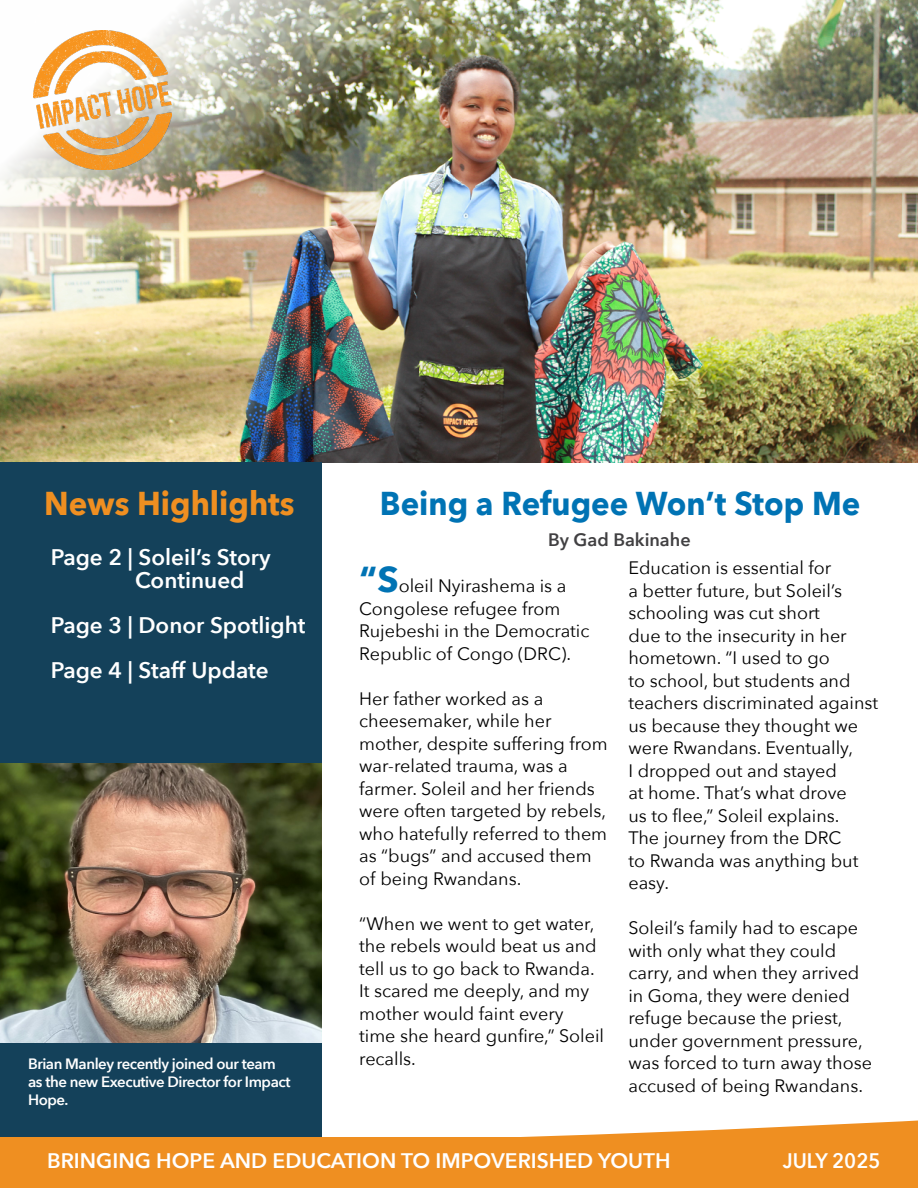
<style>
.page{position:relative;width:918px;height:1188px;background:#fff}
.page>*{position:absolute;margin:0;border:0;box-sizing:border-box;transform-origin:0 0}
.t1{font:700 33px "Avenir Next";color:#0073b4;scale:.94 1}
.t2{font:700 33px "Avenir Next";color:#ef8f21;scale:.94 1}
.t3{font:600 22.5px/22.5px "Avenir Next";color:#fff}
.t4{font:600 21px "Avenir Next";color:#fff}
.t5{font:600 21px "Avenir Next";color:#fff;scale:.94 1}
.t6{font:18px/22.5px "Avenir Next";color:#000}
.t7{font:600 18px "Avenir Next";color:#414042}
.t8{font:600 15px/18px "Avenir Next";letter-spacing:-.03em;color:#fff}
.s1{font-weight:700;font-size:36px;color:#0073b4}
</style>
<div class="page">
<img style="left:0;top:762px;width:322px;height:281px">
<img style="left:0;top:0;width:918px;height:462px">
<img style="left:34px;top:30px;width:137px;height:139px">
<div style="left:0;top:462px;width:322px;height:300px;background:#14415a"></div>
<div style="left:0;top:1137px;width:918px;height:51px;background:#ef8f21"></div>
<svg style="left:522px;top:1120px;width:396px;height:17px"></svg>
<div style="left:0;top:1043px;width:322px;height:94px;background:#14415a"></div>
<h1 class="t2" style="left:44px;top:475px;width:268px">News Highlights</h1>
<p class="t3" style="left:135px;top:546px;width:137px;text-indent:-84px">Page 2 | Soleil’s Story<br>Continued</p>
<p class="t3" style="left:51px;top:602px;width:256px;line-height:45px">Page 3 | Donor Spotlight<br>Page 4 | Staff Update</p>
<p class="t8" style="left:28px;top:1054px;width:264px">Brian Manley recently joined our team as the new Executive Director for Impact<br>Hope.</p>
<h1 class="t1" style="left:380px;top:475px;width:513px">Being a Refugee Won’t Stop Me</h1>
<p class="t7" style="left:548px;top:525px;width:144px">By Gad Bakinahe</p>
<p class="t6" style="left:359px;top:574px;width:232px"><span class="s1">“S</span>oleil Nyirashema is a<br>Congolese refugee from<br>Rujebeshi in the Democratic<br>Republic of Congo (DRC).</p>
<p class="t6" style="left:359px;top:687px;width:250px">Her father worked as a cheesemaker, while her mother, despite suffering from war-related trauma, was a farmer. Soleil and her friends were often targeted by rebels, who hatefully referred to them as “bugs” and accused them of being Rwandans.</p>
<p class="t6" style="left:359px;top:912px;width:246px">“When we went to get water, the rebels would beat us and tell us to go back to Rwanda.<br>It scared me deeply, and my mother would faint every time she heard gunfire,” Soleil recalls.</p>
<p class="t6" style="left:628px;top:556px;width:251px">Education is essential for<br>a better future, but Soleil’s schooling was cut short<br>due to the insecurity in her hometown. “I used to go<br>to school, but students and teachers discriminated against us because they thought we were Rwandans. Eventually,<br>I dropped out and stayed<br>at home. That’s what drove<br>us to flee,” Soleil explains.<br>The journey from the DRC<br>to Rwanda was anything but easy.</p>
<p class="t6" style="left:628px;top:916px;width:245px">Soleil’s family had to escape with only what they could carry, and when they arrived in Goma, they were denied refuge because the priest, under government pressure, was forced to turn away those accused of being Rwandans.</p>
<p class="t4" style="left:47px;top:1142px;width:625px">BRINGING HOPE AND EDUCATION TO IMPOVERISHED YOUTH</p>
<p class="t5" style="left:783px;top:1142px;width:105px">JULY 2025</p>
</div>
